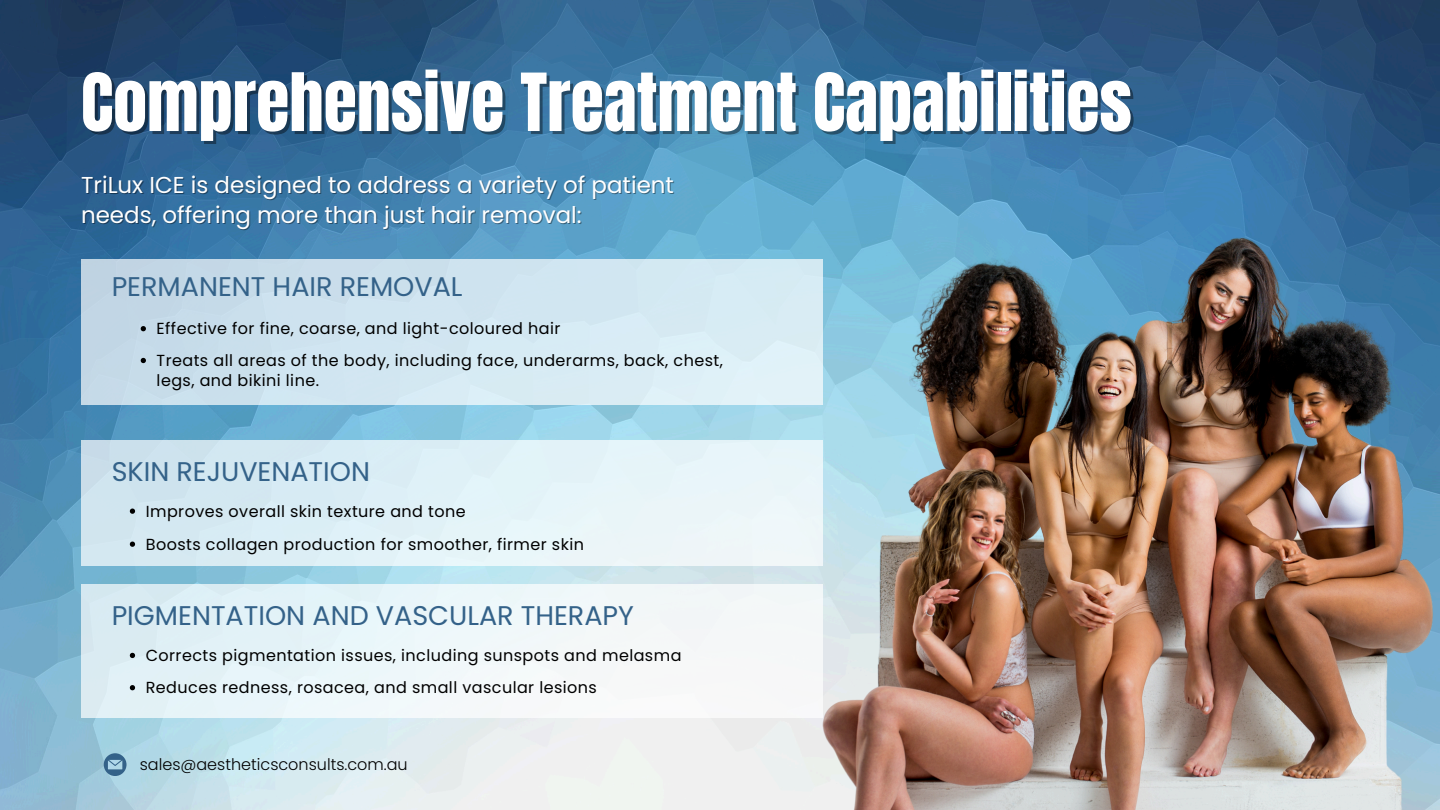
<style>
.page{position:relative;width:1440px;height:810px;background:#fff}
.page>*{position:absolute;margin:0;border:0;box-sizing:border-box;transform-origin:0 0}
.t1{font:68.1px "Anton";color:#fff}
.t2{font:27px "Poppins";color:#346289}
.t3{font:23px "Poppins";color:#fff}
.t4{font:16px/20.2px "Poppins";letter-spacing:.025em;color:#000}
.t5{font:300 16px "Poppins";color:#000}
</style>
<div class="page">
<img style="left:0;top:0;width:1440px;height:810px">
<div style="left:81px;top:260px;width:742px;height:145px;background:linear-gradient(to bottom,#c8ddeb,#d2e7f1)"></div>
<svg style="left:141px;top:326px;width:5px;height:5px"></svg>
<svg style="left:141px;top:358px;width:5px;height:5px"></svg>
<div style="left:81px;top:440px;width:741px;height:125px;background:linear-gradient(to bottom,#d5e9f3,#e0f1f7)"></div>
<svg style="left:130px;top:509px;width:5px;height:5px"></svg>
<svg style="left:130px;top:542px;width:5px;height:5px"></svg>
<svg style="left:81px;top:584px;width:523px;height:134px;fill:#e9f6f9"></svg>
<svg style="left:130px;top:653px;width:5px;height:5px"></svg>
<svg style="left:130px;top:685px;width:5px;height:5px"></svg>
<img style="left:604px;top:162px;width:836px;height:648px">
<svg style="left:104px;top:753px;width:22px;height:23px"></svg>
<h2 class="t1" style="left:81px;top:54px;width:1052px">Comprehensive Treatment Capabilities</h2>
<p class="t3" style="left:81px;top:169px;width:595px">TriLux ICE is designed to address a variety of patient</p>
<p class="t3" style="left:81px;top:199px;width:502px">needs, offering more than just hair removal:</p>
<p class="t2" style="left:112px;top:268px;width:352px">PERMANENT HAIR REMOVAL</p>
<h1 class="t4" style="left:157px;top:319px;width:405px">Effective for fine, coarse, and light-coloured hair</h1>
<h3 class="t4" style="left:157px;top:350px;width:568px">Treats all areas of the body, including face, underarms, back, chest, legs, and bikini line.</h3>
<p class="t2" style="left:112px;top:453px;width:260px">SKIN REJUVENATION</p>
<h2 class="t4" style="left:146px;top:501px;width:321px">Improves overall skin texture and tone</h2>
<p class="t4" style="left:146px;top:534px;width:440px">Boosts collagen production for smoother, firmer skin</p>
<p class="t2" style="left:112px;top:597px;width:524px">PIGMENTATION AND VASCULAR THERAPY</p>
<h2 class="t4" style="left:146px;top:645px;width:537px">Corrects pigmentation issues, including sunspots and melasma</h2>
<p class="t4" style="left:146px;top:678px;width:453px">Reduces redness, rosacea, and small vascular lesions</p>
<p class="t5" style="left:140px;top:753px;width:269px">sales@aestheticsconsults.com.au</p>
</div>
